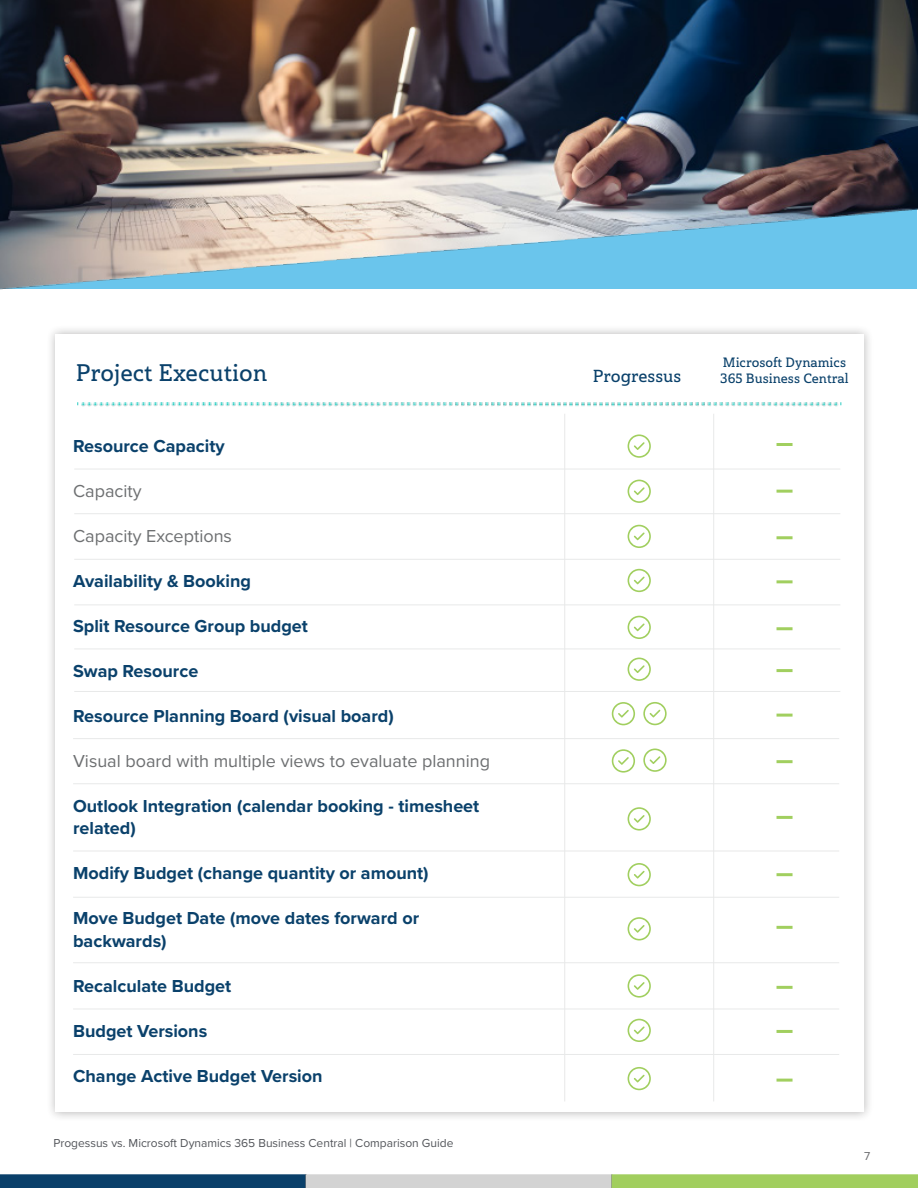
<style>
.page{position:relative;width:918px;height:1188px;background:#fff}
.page>*{position:absolute;margin:0;border:0;box-sizing:border-box;transform-origin:0 0}
.t1{font:24px "Haboro Slab Nor Dem";color:#0a416b}
.t2{font:700 18px/22.5px "Proxima Nova";color:#0a416b}
.t3{font:18px "Proxima Nova";color:#6d6f71}
.t4{font:17.4px "Haboro Slab Nor Dem";color:#0a416b}
.t5{font:13.5px/16.2px "Haboro Slab Nor Dem";color:#0a416b}
.t6{font:12px "Proxima Nova";color:#53555a}
.t7{font:12px "Proxima Nova";color:#6d6e71}
</style>
<div class="page">
<img style="left:0;top:1174px;width:918px;height:14px">
<img style="left:82px;top:402px;width:757px;height:5px">
<svg style="left:628px;top:434px;width:23px;height:24px"></svg>
<svg style="left:628px;top:480px;width:23px;height:23px"></svg>
<svg style="left:628px;top:525px;width:23px;height:23px"></svg>
<svg style="left:628px;top:569px;width:23px;height:23px"></svg>
<svg style="left:628px;top:658px;width:23px;height:23px"></svg>
<svg style="left:628px;top:1019px;width:23px;height:23px"></svg>
<svg style="left:628px;top:1067px;width:23px;height:23px"></svg>
<svg style="left:628px;top:616px;width:23px;height:23px"></svg>
<svg style="left:612px;top:702px;width:23px;height:23px"></svg>
<svg style="left:643px;top:702px;width:24px;height:23px"></svg>
<svg style="left:612px;top:749px;width:23px;height:24px"></svg>
<svg style="left:643px;top:749px;width:24px;height:23px"></svg>
<svg style="left:628px;top:807px;width:23px;height:24px"></svg>
<svg style="left:628px;top:863px;width:23px;height:23px"></svg>
<svg style="left:628px;top:917px;width:23px;height:23px"></svg>
<svg style="left:628px;top:974px;width:23px;height:24px"></svg>
<hr style="left:777px;top:580px;width:16px;height:3px;background:#a1cf5f">
<hr style="left:777px;top:816px;width:16px;height:3px;background:#a1cf5f">
<hr style="left:777px;top:1030px;width:16px;height:3px;background:#a1cf5f">
<hr style="left:777px;top:443px;width:16px;height:3px;background:#a1cf5f">
<hr style="left:777px;top:536px;width:16px;height:3px;background:#a1cf5f">
<hr style="left:777px;top:760px;width:16px;height:3px;background:#a1cf5f">
<hr style="left:777px;top:986px;width:16px;height:3px;background:#a1cf5f">
<hr style="left:777px;top:627px;width:16px;height:3px;background:#a1cf5f">
<hr style="left:777px;top:1079px;width:16px;height:3px;background:#a1cf5f">
<hr style="left:777px;top:669px;width:16px;height:3px;background:#a1cf5f">
<hr style="left:777px;top:873px;width:16px;height:3px;background:#a1cf5f">
<hr style="left:777px;top:714px;width:16px;height:3px;background:#a1cf5f">
<hr style="left:777px;top:926px;width:16px;height:3px;background:#a1cf5f">
<hr style="left:777px;top:490px;width:16px;height:3px;background:#a1cf5f">
<hr style="left:74px;top:469px;width:766px;height:1px;background:#e8e9e9">
<hr style="left:74px;top:513px;width:766px;height:1px;background:#e8e9e9">
<hr style="left:74px;top:559px;width:766px;height:1px;background:#e8e9e9">
<hr style="left:74px;top:605px;width:766px;height:1px;background:#e8e9e9">
<hr style="left:74px;top:649px;width:766px;height:1px;background:#e8e9e9">
<hr style="left:74px;top:691px;width:766px;height:1px;background:#e8e9e9">
<hr style="left:73px;top:738px;width:766px;height:1px;background:#e8e9e9">
<hr style="left:73px;top:783px;width:766px;height:1px;background:#e8e9e9">
<hr style="left:73px;top:851px;width:766px;height:1px;background:#e8e9e9">
<hr style="left:73px;top:897px;width:766px;height:1px;background:#e8e9e9">
<hr style="left:73px;top:1054px;width:766px;height:1px;background:#e8e9e9">
<hr style="left:73px;top:962px;width:766px;height:1px;background:#e8e9e9">
<hr style="left:73px;top:1009px;width:766px;height:1px;background:#e8e9e9">
<hr style="left:564px;top:414px;width:1px;height:687px;background:#e8e9e9">
<hr style="left:713px;top:414px;width:1px;height:687px;background:#e8e9e9">
<img style="left:0;top:0;width:918px;height:290px">
<h1 class="t1" style="left:76px;top:357px;width:193px">Project Execution</h1>
<p class="t2" style="left:73px;top:434px;width:153px">Resource Capacity</p>
<p class="t3" style="left:73px;top:477px;width:70px">Capacity</p>
<p class="t3" style="left:73px;top:522px;width:160px">Capacity Exceptions</p>
<p class="t2" style="left:73px;top:569px;width:179px">Availability &amp; Booking</p>
<p class="t2" style="left:73px;top:614px;width:236px">Split Resource Group budget</p>
<p class="t2" style="left:73px;top:659px;width:127px">Swap Resource</p>
<p class="t2" style="left:73px;top:704px;width:322px">Resource Planning Board (visual board)</p>
<p class="t3" style="left:73px;top:747px;width:419px">Visual board with multiple views to evaluate planning</p>
<p class="t2" style="left:73px;top:794px;width:408px">Outlook Integration (calendar booking - timesheet related)</p>
<p class="t2" style="left:73px;top:862px;width:357px">Modify Budget (change quantity or amount)</p>
<p class="t2" style="left:73px;top:907px;width:348px">Move Budget Date (move dates forward or backwards)</p>
<p class="t2" style="left:73px;top:974px;width:160px">Recalculate Budget</p>
<p class="t2" style="left:73px;top:1019px;width:136px">Budget Versions</p>
<p class="t2" style="left:73px;top:1064px;width:251px">Change Active Budget Version</p>
<p class="t6" style="left:53px;top:1134px;width:402px">Progessus vs. Microsoft Dynamics 365 Business Central | Comparison Guide</p>
<p class="t4" style="left:593px;top:365px;width:90px">Progressus</p>
<p class="t5" style="left:720px;top:354px;width:130px">Microsoft Dynamics<br>365 Business Central</p>
<p class="t7" style="left:864px;top:1147px;width:8px">7</p>
</div>
